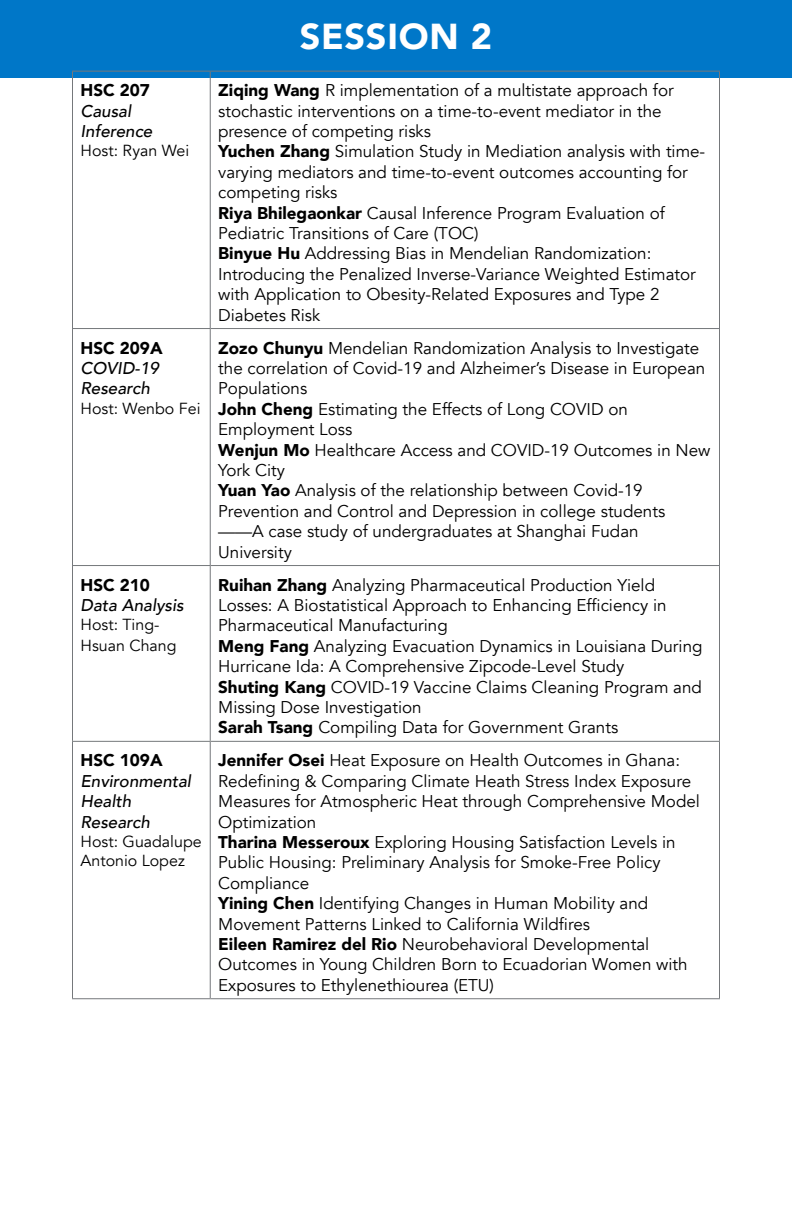
<style>
.page{position:relative;width:792px;height:1224px;background:#fff}
.page>*{position:absolute;margin:0;border:0;box-sizing:border-box;transform-origin:0 0}
.t1{font:900 36px "Avenir";letter-spacing:.02em;color:#fff}
.t2{font:17px/20.4px "Avenir";color:#000}
.t3{font:italic 500 17px/20.4px "Avenir";color:#000}
.t4{font:900 17px "Avenir";color:#000}
.t5{font:16px/20.4px "Avenir";color:#000}
.s1{font-weight:900}
</style>
<div class="page">
<div style="left:0;top:0;width:792px;height:78px;background:#0077c8"></div>
<hr style="left:72px;top:71px;width:138px;height:1px;background:#75787b">
<hr style="left:72px;top:72px;width:1px;height:256px;background:#75787b">
<hr style="left:210px;top:71px;width:510px;height:1px;background:#75787b">
<hr style="left:210px;top:72px;width:1px;height:256px;background:#75787b">
<hr style="left:719px;top:72px;width:1px;height:256px;background:#75787b">
<hr style="left:72px;top:328px;width:138px;height:1px;background:#75787b">
<hr style="left:72px;top:329px;width:1px;height:236px;background:#75787b">
<hr style="left:210px;top:328px;width:510px;height:1px;background:#75787b">
<hr style="left:210px;top:329px;width:1px;height:236px;background:#75787b">
<hr style="left:719px;top:329px;width:1px;height:236px;background:#75787b">
<hr style="left:72px;top:565px;width:138px;height:1px;background:#75787b">
<hr style="left:72px;top:566px;width:1px;height:175px;background:#75787b">
<hr style="left:210px;top:565px;width:510px;height:1px;background:#75787b">
<hr style="left:210px;top:566px;width:1px;height:175px;background:#75787b">
<hr style="left:719px;top:566px;width:1px;height:175px;background:#75787b">
<hr style="left:72px;top:741px;width:138px;height:1px;background:#75787b">
<hr style="left:72px;top:742px;width:1px;height:256px;background:#75787b">
<hr style="left:210px;top:741px;width:510px;height:1px;background:#75787b">
<hr style="left:210px;top:742px;width:1px;height:256px;background:#75787b">
<hr style="left:719px;top:742px;width:1px;height:256px;background:#75787b">
<hr style="left:72px;top:998px;width:138px;height:1px;background:#75787b">
<hr style="left:210px;top:998px;width:510px;height:1px;background:#75787b">
<h1 class="t1" style="left:300px;top:6px;width:194px">SESSION 2</h1>
<p class="t4" style="left:80px;top:76px;width:71px">HSC 207</p>
<p class="t3" style="left:80px;top:101px;width:73px">Causal<br>Inference</p>
<p class="t5" style="left:80px;top:141px;width:110px">Host: Ryan Wei</p>
<p class="t2" style="left:218px;top:80px;width:489px"><span class="s1">Ziqing Wang</span> R implementation of a multistate approach for stochastic interventions on a time-to-event mediator in the presence of competing risks<br><span class="s1">Yuchen Zhang</span> Simulation Study in Mediation analysis with time&shy;varying mediators and time-to-event outcomes accounting for competing risks<br><span class="s1">Riya Bhilegaonkar</span> Causal Inference Program Evaluation of Pediatric Transitions of Care (TOC)<br><span class="s1">Binyue Hu</span> Addressing Bias in Mendelian Randomization:<br>Introducing the Penalized Inverse-Variance Weighted Estimator with Application to Obesity-Related Exposures and Type 2<br>Diabetes Risk</p>
<p class="t4" style="left:81px;top:333px;width:84px">HSC 209A</p>
<p class="t3" style="left:81px;top:358px;width:80px">COVID-19<br>Research</p>
<p class="t5" style="left:80px;top:398px;width:122px">Host: Wenbo Fei</p>
<p class="t2" style="left:218px;top:338px;width:494px"><span class="s1">Zozo Chunyu</span> Mendelian Randomization Analysis to Investigate the correlation of Covid-19 and Alzheimer’s Disease in European Populations<br><span class="s1">John Cheng</span> Estimating the Effects of Long COVID on Employment Loss<br><span class="s1">Wenjun Mo</span> Healthcare Access and COVID-19 Outcomes in New York City<br><span class="s1">Yuan Yao</span> Analysis of the relationship between Covid-19<br>Prevention and Control and Depression in college students ——A case study of undergraduates at Shanghai Fudan University</p>
<p class="t4" style="left:81px;top:570px;width:71px">HSC 210</p>
<p class="t3" style="left:81px;top:595px;width:105px">Data Analysis</p>
<p class="t5" style="left:80px;top:615px;width:98px">Host: Ting-<br>Hsuan Chang</p>
<p class="t2" style="left:218px;top:575px;width:486px"><span class="s1">Ruihan Zhang</span> Analyzing Pharmaceutical Production Yield Losses: A Biostatistical Approach to Enhancing Efficiency in Pharmaceutical Manufacturing<br><span class="s1">Meng Fang</span> Analyzing Evacuation Dynamics in Louisiana During Hurricane Ida: A Comprehensive Zipcode-Level Study<br><span class="s1">Shuting Kang</span> COVID-19 Vaccine Claims Cleaning Program and Missing Dose Investigation<br><span class="s1">Sarah Tsang</span> Compiling Data for Government Grants</p>
<p class="t4" style="left:81px;top:746px;width:84px">HSC 109A</p>
<p class="t3" style="left:81px;top:771px;width:112px">Environmental<br>Health<br>Research</p>
<p class="t5" style="left:80px;top:832px;width:123px;line-height:19.2px">Host: Guadalupe<br>Antonio Lopez</p>
<p class="t2" style="left:218px;top:751px;width:483px"><span class="s1">Jennifer Osei</span> Heat Exposure on Health Outcomes in Ghana:<br>Redefining &amp; Comparing Climate Heath Stress Index Exposure Measures for Atmospheric Heat through Comprehensive Model Optimization<br><span class="s1">Tharina Messeroux</span> Exploring Housing Satisfaction Levels in Public Housing: Preliminary Analysis for Smoke-Free Policy Compliance<br><span class="s1">Yining Chen</span> Identifying Changes in Human Mobility and Movement Patterns Linked to California Wildfires<br><span class="s1">Eileen Ramirez del Rio</span> Neurobehavioral Developmental Outcomes in Young Children Born to Ecuadorian Women with Exposures to Ethylenethiourea (ETU)</p>
</div>
